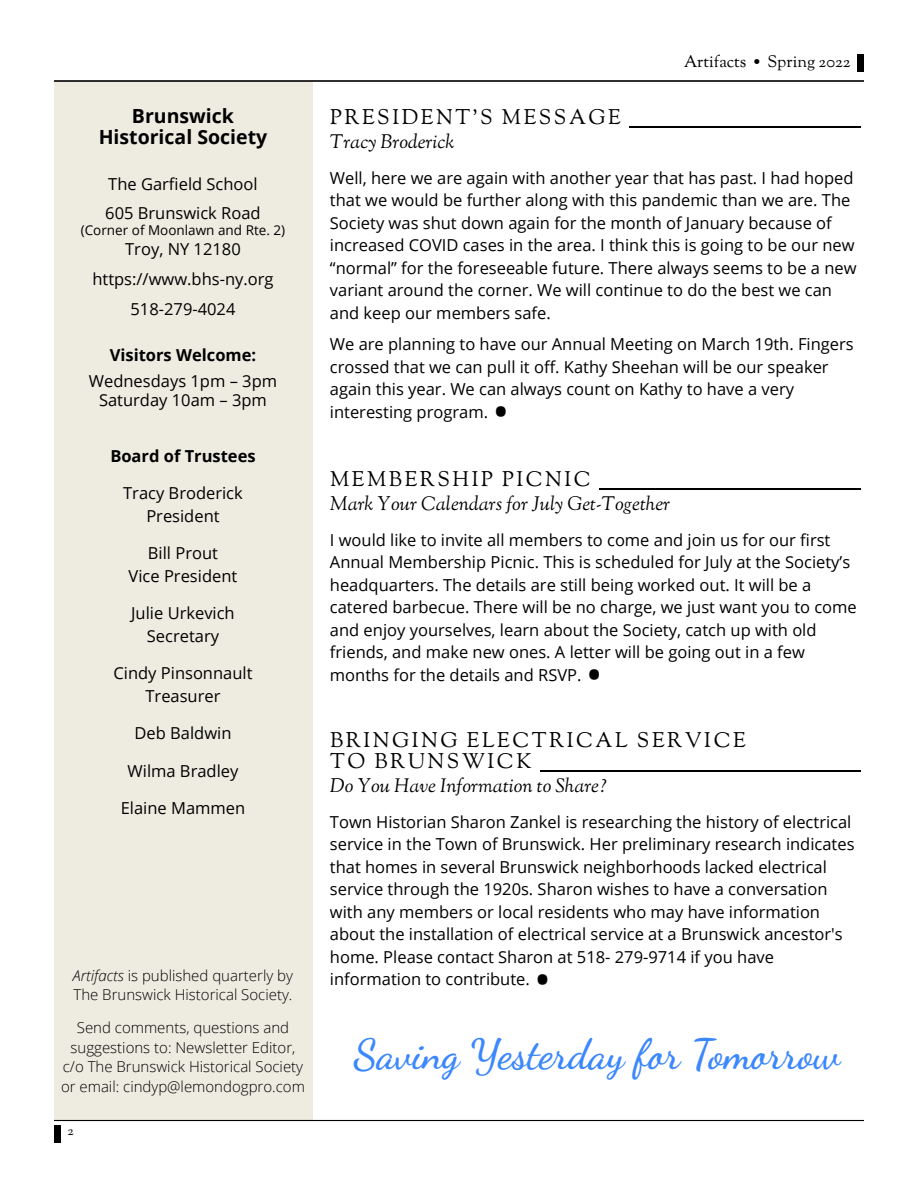
<style>
.page{position:relative;width:918px;height:1188px;background:#fff}
.page>*{position:absolute;margin:0;border:0;box-sizing:border-box;transform-origin:0 0}
.t1{font:45px "Open Sans";color:#000}
.t2{font:600 42px "Dancing Script";color:#3b87fc}
.t3{font:21px/21px "Sorts Mill Goudy";letter-spacing:.12em;color:#000}
.t4{font:italic 19.5px "Sorts Mill Goudy";color:#000}
.t5{font:700 19.5px/21px "Open Sans";color:#000;text-align:center}
.t6{font:16.5px/22.5px "Open Sans";color:#000;text-align:center}
.t7{font:700 16.5px "Open Sans";color:#000}
.t8{font:16.5px "Sorts Mill Goudy";color:#000}
.t9{font:300 15px/19.5px "Open Sans";color:#000}
.t10{font:13.5px "Open Sans";color:#000}
.t11{font:13.5px "Sorts Mill Goudy";color:#000}
.s1{font-style:italic}
</style>
<div class="page">
<div style="left:54px;top:81px;width:258px;height:1039px;background:#eeece1"></div>
<hr style="left:54px;top:1120px;width:810px;height:1px;background:#000">
<div style="left:54px;top:1125px;width:7px;height:18px;background:#000"></div>
<div style="left:857px;top:54px;width:7px;height:18px;background:#000"></div>
<hr style="left:54px;top:80px;width:810px;height:2px;background:#000">
<hr style="left:600px;top:488px;width:261px;height:1px;background:#000">
<hr style="left:541px;top:771px;width:320px;height:1px;background:#000">
<hr style="left:630px;top:126px;width:231px;height:1px;background:#000">
<p class="t5" style="left:99px;top:107px;width:170px">Brunswick<br>Historical Society</p>
<p class="t6" style="left:105px;top:172px;width:157px;line-height:28.5px;text-align:left">The Garfield School<br>605 Brunswick Road</p>
<p class="t10" style="left:81px;top:225px;width:206px">(Corner of Moonlawn and Rte. 2)</p>
<p class="t6" style="left:92px;top:235px;width:183px;line-height:30px">Troy, NY 12180 https://www.bhs-ny.org<br>518-279-4024</p>
<p class="t7" style="left:110px;top:349px;width:148px">Visitors Welcome:</p>
<p class="t6" style="left:89px;top:373px;width:190px;line-height:19.5px">Wednesdays 1pm – 3pm<br>Saturday 10am – 3pm</p>
<p class="t7" style="left:110px;top:449px;width:147px">Board of Trustees</p>
<p class="t6" style="left:123px;top:484px;width:121px">Tracy Broderick<br>President</p>
<p class="t6" style="left:129px;top:544px;width:110px">Bill Prout<br>Vice President</p>
<p class="t6" style="left:131px;top:604px;width:105px">Julie Urkevich<br>Secretary</p>
<p class="t6" style="left:113px;top:664px;width:141px">Cindy Pinsonnault<br>Treasurer</p>
<p class="t6" style="left:135px;top:724px;width:98px">Deb Baldwin</p>
<p class="t6" style="left:128px;top:761px;width:112px">Wilma Bradley</p>
<p class="t6" style="left:121px;top:799px;width:126px">Elaine Mammen</p>
<p class="t9" style="left:73px;top:967px;width:222px"><span class="s1">Artifacts</span> is published quarterly by<br>The Brunswick Historical Society.</p>
<p class="t9" style="left:61px;top:1020px;width:245px;text-align:center">Send comments, questions and suggestions to: Newsletter Editor, c/o The Brunswick Historical Society or email: cindyp@lemondogpro.com</p>
<p class="t11" style="left:68px;top:1122px;width:8px">2</p>
<p class="t8" style="left:684px;top:51px;width:168px">Artifacts • Spring 2022</p>
<p class="t3" style="left:330px;top:108px;width:292px">PRESIDENT’S MESSAGE</p>
<p class="t4" style="left:330px;top:129px;width:126px">Tracy Broderick</p>
<p class="t6" style="left:330px;top:168px;width:528px;text-align:left">Well, here we are again with another year that has past. I had hoped that we would be further along with this pandemic than we are. The Society was shut down again for the month of January because of increased COVID cases in the area. I think this is going to be our new “normal” for the foreseeable future. There always seems to be a new variant around the corner. We will continue to do the best we can and keep our members safe.</p>
<p class="t6" style="left:330px;top:335px;width:525px;text-align:left">We are planning to have our Annual Meeting on March 19th. Fingers crossed that we can pull it off. Kathy Sheehan will be our speaker again this year. We can always count on Kathy to have a very interesting program.</p>
<h1 class="t1" style="left:492px;top:394px;width:18px">•</h1>
<p class="t3" style="left:330px;top:470px;width:262px">MEMBERSHIP PICNIC</p>
<p class="t4" style="left:330px;top:491px;width:342px">Mark Your Calendars for July Get-Together</p>
<p class="t6" style="left:330px;top:530px;width:528px;text-align:left">I would like to invite all members to come and join us for our first Annual Membership Picnic. This is scheduled for July at the Society’s headquarters. The details are still being worked out. It will be a catered barbecue. There will be no charge, we just want you to come and enjoy yourselves, learn about the Society, catch up with old friends, and make new ones. A letter will be going out in a few months for the details and RSVP.</p>
<h1 class="t1" style="left:586px;top:657px;width:18px">•</h1>
<p class="t3" style="left:330px;top:731px;width:417px">BRINGING ELECTRICAL SERVICE<br>TO BRUNSWICK</p>
<p class="t4" style="left:330px;top:773px;width:279px">Do You Have Information to Share?</p>
<p class="t6" style="left:330px;top:812px;width:526px;text-align:left">Town Historian Sharon Zankel is researching the history of electrical service in the Town of Brunswick. Her preliminary research indicates that homes in several Brunswick neighborhoods lacked electrical service through the 1920s. Sharon wishes to have a conversation with any members or local residents who may have information about the installation of electrical service at a Brunswick ancestor's home. Please contact Sharon at 518- 279-9714 if you have information to contribute.</p>
<h1 class="t1" style="left:534px;top:962px;width:18px">•</h1>
<h2 class="t2" style="left:354px;top:1029px;width:488px">Saving Yesterday for Tomorrow</h2>
</div>
